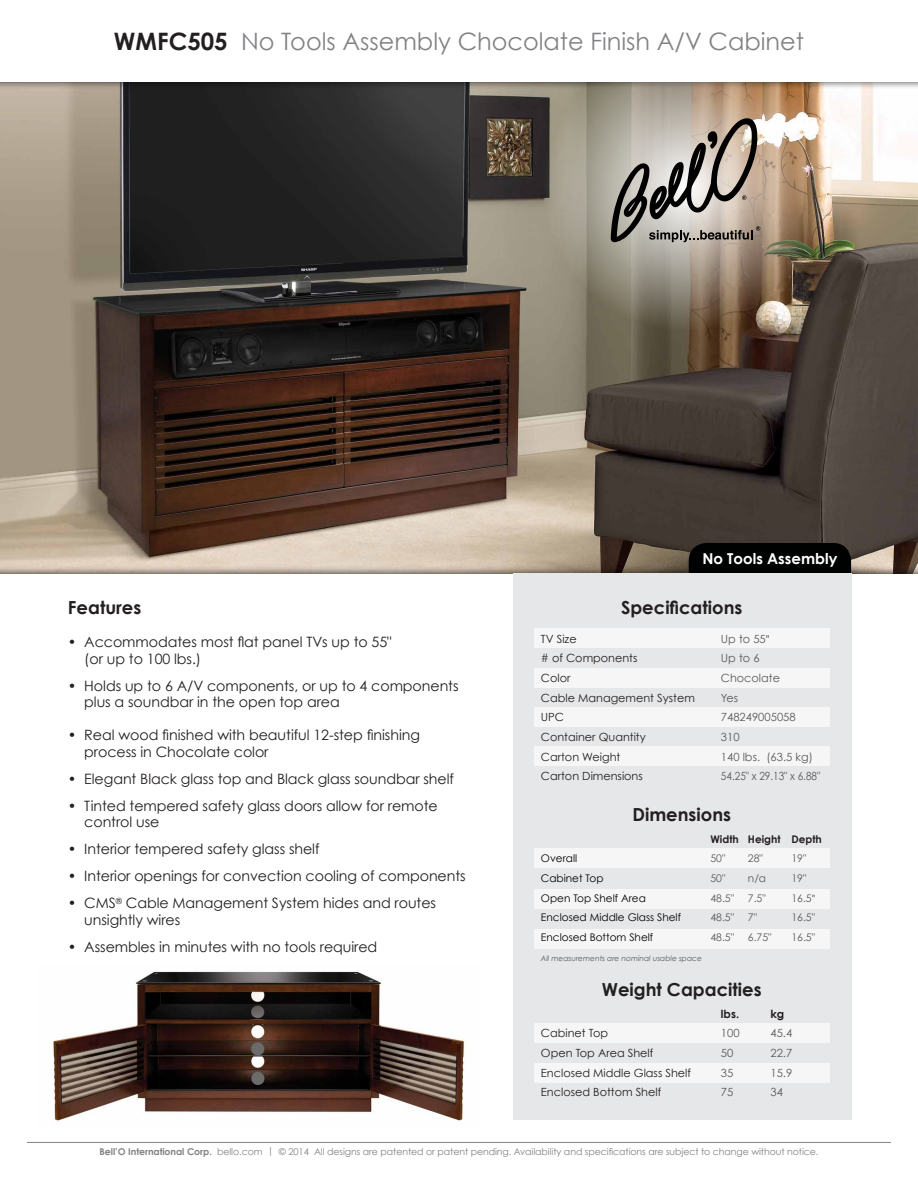
<style>
.page{position:relative;width:918px;height:1188px;background:#fff}
.page>*{position:absolute;margin:0;border:0;box-sizing:border-box;transform-origin:0 0}
.t1{font:24px "Century Gothic";color:#808285}
.t2{font:700 18px "Century Gothic";color:#231f20}
.t3{font:700 15px "Century Gothic";color:#fff}
.t4{font:14.25px/16.5px "Century Gothic";letter-spacing:-.005em;color:#231f20}
.t5{font:11.25px "Century Gothic";color:#231f20}
.t6{font:11.25px "Century Gothic";color:#58595b}
.t7{font:11.25px "Century Gothic";color:#58595b;scale:.89 1}
.t8{font:700 11.25px "Century Gothic";color:#231f20}
.t9{font:10.5px "Century Gothic";color:#000101}
.t10{font:10.5px "Century Gothic";color:#58595b}
.t11{font:700 10.5px "Century Gothic";color:#231f20}
.t12{font:9.3px "Century Gothic";letter-spacing:-.005em;color:#808285}
.t13{font:italic 7.5px "Century Gothic";color:#58595b}
.s1{font-weight:700;color:#231f20}
.s2{font-family:"Myriad Pro"}
.s3{font-weight:700}
</style>
<div class="page">
<img style="left:0;top:89px;width:918px;height:476px">
<div style="left:689px;top:543px;width:162px;height:22px;background:#000101"></div>
<img style="left:53px;top:971px;width:412px;height:151px">
<div style="left:0;top:565px;width:918px;height:44px;background:#000101;opacity:.75"></div>
<div style="left:0;top:574px;width:918px;height:27px;background:#fff"></div>
<div style="left:0;top:588px;width:918px;height:26px;background:#fff"></div>
<div style="left:513px;top:574px;width:338px;height:546px;background:#e6e7e8"></div>
<div style="left:534px;top:628px;width:296px;height:20px;background:#f6f6f6"></div>
<div style="left:534px;top:668px;width:296px;height:19px;background:#f6f6f6"></div>
<div style="left:534px;top:707px;width:296px;height:20px;background:#f6f6f6"></div>
<div style="left:534px;top:746px;width:296px;height:20px;background:#f6f6f6"></div>
<div style="left:0;top:0;width:918px;height:89px;background:#000101;opacity:.75"></div>
<div style="left:0;top:0;width:918px;height:81px;background:#fff"></div>
<hr style="left:27px;top:1142px;width:864px;height:1px;background:#808285">
<svg style="left:543px;top:45px;width:285px;height:285px;background:#a99c8a"></svg>
<svg style="left:611px;top:118px;width:149px;height:129px;background:#9f9890"></svg>
<div style="left:534px;top:848px;width:296px;height:20px;background:#f6f6f6"></div>
<div style="left:534px;top:889px;width:296px;height:19px;background:#f6f6f6"></div>
<div style="left:534px;top:929px;width:296px;height:20px;background:#f6f6f6"></div>
<div style="left:534px;top:1024px;width:296px;height:19px;background:#f6f6f6"></div>
<div style="left:534px;top:1064px;width:296px;height:19px;background:#f6f6f6"></div>
<h1 class="t1" style="left:114px;top:27px;width:692px"><span class="s1">WMFC505</span> No Tools Assembly Chocolate Finish A/V Cabinet</h1>
<p class="t2" style="left:68px;top:596px;width:75px">Features</p>
<p class="t4" style="left:84px;top:634px;width:309px;text-indent:-16px">• Accommodates most flat panel TVs up to 55" (or up to 100 lbs.)</p>
<p class="t4" style="left:84px;top:677px;width:376px;text-indent:-16px">• Holds up to 6 A/V components, or up to 4 components plus a soundbar in the open top area</p>
<p class="t4" style="left:84px;top:727px;width:337px;text-indent:-16px">• Real wood finished with beautiful 12-step finishing process in Chocolate color</p>
<p class="t4" style="left:68px;top:770px;width:388px">• Elegant Black glass top and Black glass soundbar shelf</p>
<p class="t4" style="left:84px;top:797px;width:355px;text-indent:-16px">• Tinted tempered safety glass doors allow for remote control use</p>
<p class="t4" style="left:68px;top:841px;width:253px">• Interior tempered safety glass shelf</p>
<p class="t4" style="left:68px;top:868px;width:399px">• Interior openings for convection cooling of components</p>
<p class="t4" style="left:84px;top:895px;width:353px;text-indent:-16px">• CMS<sup>®</sup> Cable Management System hides and routes unsightly wires</p>
<p class="t4" style="left:68px;top:938px;width:311px">• Assembles in minutes with no tools required</p>
<p class="t3" style="left:702px;top:550px;width:136px">No Tools Assembly</p>
<p class="t2" style="left:621px;top:596px;width:123px">Specifications</p>
<p class="t5" style="left:541px;top:632px;width:37px">TV Size</p>
<p class="t6" style="left:721px;top:632px;width:50px">Up to 55<span class="s2">"</span></p>
<p class="t5" style="left:541px;top:651px;width:98px"># of Components</p>
<p class="t6" style="left:721px;top:651px;width:40px">Up to 6</p>
<p class="t5" style="left:541px;top:671px;width:31px">Color</p>
<p class="t6" style="left:721px;top:671px;width:61px">Chocolate</p>
<p class="t5" style="left:541px;top:691px;width:155px">Cable Management System</p>
<p class="t6" style="left:721px;top:691px;width:19px">Yes</p>
<p class="t5" style="left:541px;top:710px;width:25px">UPC</p>
<p class="t6" style="left:721px;top:710px;width:76px">748249005058</p>
<p class="t5" style="left:541px;top:730px;width:106px">Container Quantity</p>
<p class="t6" style="left:721px;top:730px;width:20px">310</p>
<p class="t5" style="left:541px;top:750px;width:81px">Carton Weight</p>
<p class="t6" style="left:721px;top:750px;width:93px">140 lbs. (63.5 kg)</p>
<p class="t5" style="left:541px;top:770px;width:103px">Carton Dimensions</p>
<p class="t7" style="left:721px;top:769px;width:113px">54.25" x 29.13" x 6.88"</p>
<p class="t2" style="left:632px;top:804px;width:100px">Dimensions</p>
<p class="t11" style="left:710px;top:832px;width:113px">Width Height Depth</p>
<p class="t9" style="left:541px;top:852px;width:38px">Overall</p>
<p class="t10" style="left:710px;top:852px;width:16px">50"</p>
<p class="t10" style="left:748px;top:852px;width:16px">28"</p>
<p class="t10" style="left:791px;top:852px;width:16px">19"</p>
<p class="t9" style="left:541px;top:872px;width:64px">Cabinet Top</p>
<p class="t10" style="left:710px;top:872px;width:16px">50"</p>
<p class="t10" style="left:748px;top:872px;width:20px">n/a</p>
<p class="t10" style="left:791px;top:872px;width:16px">19"</p>
<p class="t9" style="left:541px;top:892px;width:106px">Open Top Shelf Area</p>
<p class="t10" style="left:710px;top:892px;width:25px">48.5"</p>
<p class="t10" style="left:748px;top:892px;width:19px">7.5"</p>
<p class="t10" style="left:791px;top:892px;width:25px">16.5<span class="s2">"</span></p>
<p class="t9" style="left:541px;top:911px;width:142px">Enclosed Middle Glass Shelf</p>
<p class="t10" style="left:710px;top:911px;width:25px">48.5"</p>
<p class="t10" style="left:748px;top:911px;width:11px">7"</p>
<p class="t10" style="left:791px;top:911px;width:25px">16.5"</p>
<p class="t9" style="left:541px;top:931px;width:114px">Enclosed Bottom Shelf</p>
<p class="t10" style="left:710px;top:931px;width:25px">48.5"</p>
<p class="t10" style="left:748px;top:931px;width:25px">6.75"</p>
<p class="t10" style="left:791px;top:931px;width:25px">16.5"</p>
<p class="t13" style="left:541px;top:953px;width:162px">All measurements are nominal usable space</p>
<p class="t2" style="left:602px;top:978px;width:161px">Weight Capacities</p>
<p class="t8" style="left:721px;top:1006px;width:20px">lbs.</p>
<p class="t8" style="left:770px;top:1006px;width:15px">kg</p>
<p class="t5" style="left:541px;top:1026px;width:69px">Cabinet Top</p>
<p class="t6" style="left:721px;top:1026px;width:20px">100</p>
<p class="t6" style="left:770px;top:1026px;width:23px">45.4</p>
<p class="t5" style="left:541px;top:1046px;width:114px">Open Top Area Shelf</p>
<p class="t6" style="left:721px;top:1046px;width:14px">50</p>
<p class="t6" style="left:770px;top:1046px;width:23px">22.7</p>
<p class="t5" style="left:541px;top:1066px;width:152px">Enclosed Middle Glass Shelf</p>
<p class="t6" style="left:721px;top:1066px;width:14px">35</p>
<p class="t6" style="left:770px;top:1066px;width:23px">15.9</p>
<p class="t5" style="left:541px;top:1085px;width:122px">Enclosed Bottom Shelf</p>
<p class="t6" style="left:721px;top:1085px;width:14px">75</p>
<p class="t6" style="left:770px;top:1085px;width:14px">34</p>
<p class="t12" style="left:100px;top:1146px;width:720px"><span class="s3">Bell’O International Corp.</span> bello.com | © 2014 All designs are patented or patent pending. Availability and specifications are subject to change without notice.</p>
</div>
